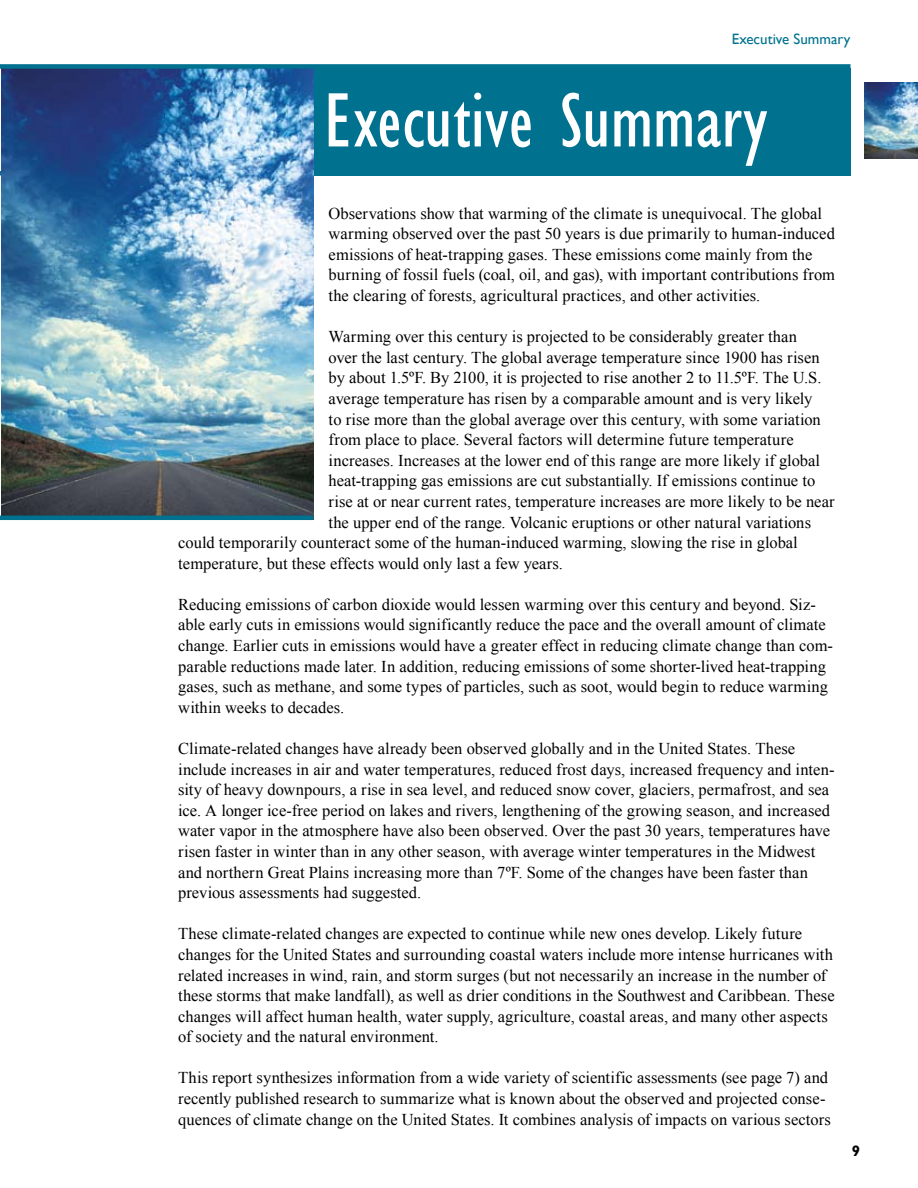
<style>
.page{position:relative;width:918px;height:1188px;background:#fff}
.page>*{position:absolute;margin:0;border:0;box-sizing:border-box;transform-origin:0 0}
.t1{font:condensed 79.5px "Gill Sans";color:#fff}
.t2{font:16.5px/20.5px "Times New Roman";color:#000}
.t3{font:15px "Gill Sans";color:#00728f}
.t4{font:700 15px "Gill Sans";color:#000}
</style>
<div class="page">
<div style="left:297px;top:68px;width:553px;height:108px;background:#00728f"></div>
<div style="left:0;top:171px;width:850px;height:5px;background:#00728f"></div>
<img style="left:1px;top:69px;width:312px;height:447px">
<div style="left:0;top:64px;width:850px;height:5px;background:#00728f"></div>
<hr style="left:0;top:516px;width:313px;height:4px;background:#00728f">
<img style="left:865px;top:83px;width:53px;height:75px">
<p class="t3" style="left:732px;top:30px;width:120px">Executive Summary</p>
<h1 class="t1" style="left:324px;top:74px;width:445px">Executive Summary</h1>
<p class="t2" style="left:329px;top:203px;width:508px">Observations show that warming of the climate is unequivocal. The global warming observed over the past 50 years is due primarily to human-induced emissions of heat-trapping gases. These emissions come mainly from the burning of fossil fuels (coal, oil, and gas), with important contributions from the clearing of forests, agricultural practices, and other activities.</p>
<p class="t2" style="left:329px;top:326px;width:470px">Warming over this century is projected to be considerably greater than</p>
<p class="t2" style="left:329px;top:347px;width:493px">over the last century. The global average temperature since 1900 has risen</p>
<p class="t2" style="left:329px;top:367px;width:494px">by about 1.5ºF. By 2100, it is projected to rise another 2 to 11.5ºF. The U.S.</p>
<p class="t2" style="left:329px;top:388px;width:485px">average temperature has risen by a comparable amount and is very likely</p>
<p class="t2" style="left:329px;top:409px;width:494px">to rise more than the global average over this century, with some variation</p>
<p class="t2" style="left:329px;top:429px;width:467px">from place to place. Several factors will determine future temperature</p>
<p class="t2" style="left:329px;top:450px;width:493px">increases. Increases at the lower end of this range are more likely if global</p>
<p class="t2" style="left:329px;top:470px;width:488px">heat-trapping gas emissions are cut substantially. If emissions continue to</p>
<p class="t2" style="left:329px;top:491px;width:508px">rise at or near current rates, temperature increases are more likely to be near</p>
<p class="t2" style="left:329px;top:511px;width:484px">the upper end of the range. Volcanic eruptions or other natural variations</p>
<p class="t2" style="left:178px;top:532px;width:621px">could temporarily counteract some of the human-induced warming, slowing the rise in global</p>
<p class="t2" style="left:178px;top:553px;width:386px">temperature, but these effects would only last a few years.</p>
<p class="t2" style="left:178px;top:594px;width:656px">Reducing emissions of carbon dioxide would lessen warming over this century and beyond. Siz&shy;able early cuts in emissions would significantly reduce the pace and the overall amount of climate change. Earlier cuts in emissions would have a greater effect in reducing climate change than com&shy;parable reductions made later. In addition, reducing emissions of some shorter-lived heat-trapping gases, such as methane, and some types of particles, such as soot, would begin to reduce warming within weeks to decades.</p>
<p class="t2" style="left:178px;top:738px;width:658px">Climate-related changes have already been observed globally and in the United States. These include increases in air and water temperatures, reduced frost days, increased frequency and inten&shy;sity of heavy downpours, a rise in sea level, and reduced snow cover, glaciers, permafrost, and sea ice. A longer ice-free period on lakes and rivers, lengthening of the growing season, and increased water vapor in the atmosphere have also been observed. Over the past 30 years, temperatures have risen faster in winter than in any other season, with average winter temperatures in the Midwest and northern Great Plains increasing more than 7ºF. Some of the changes have been faster than previous assessments had suggested.</p>
<p class="t2" style="left:178px;top:923px;width:658px">These climate-related changes are expected to continue while new ones develop. Likely future changes for the United States and surrounding coastal waters include more intense hurricanes with related increases in wind, rain, and storm surges (but not necessarily an increase in the number of these storms that make landfall), as well as drier conditions in the Southwest and Caribbean. These changes will affect human health, water supply, agriculture, coastal areas, and many other aspects of society and the natural environment.</p>
<p class="t2" style="left:178px;top:1067px;width:654px">This report synthesizes information from a wide variety of scientific assessments (see page 7) and recently published research to summarize what is known about the observed and projected conse&shy;quences of climate change on the United States. It combines analysis of impacts on various sectors</p>
<p class="t4" style="left:852px;top:1142px;width:10px">9</p>
</div>
